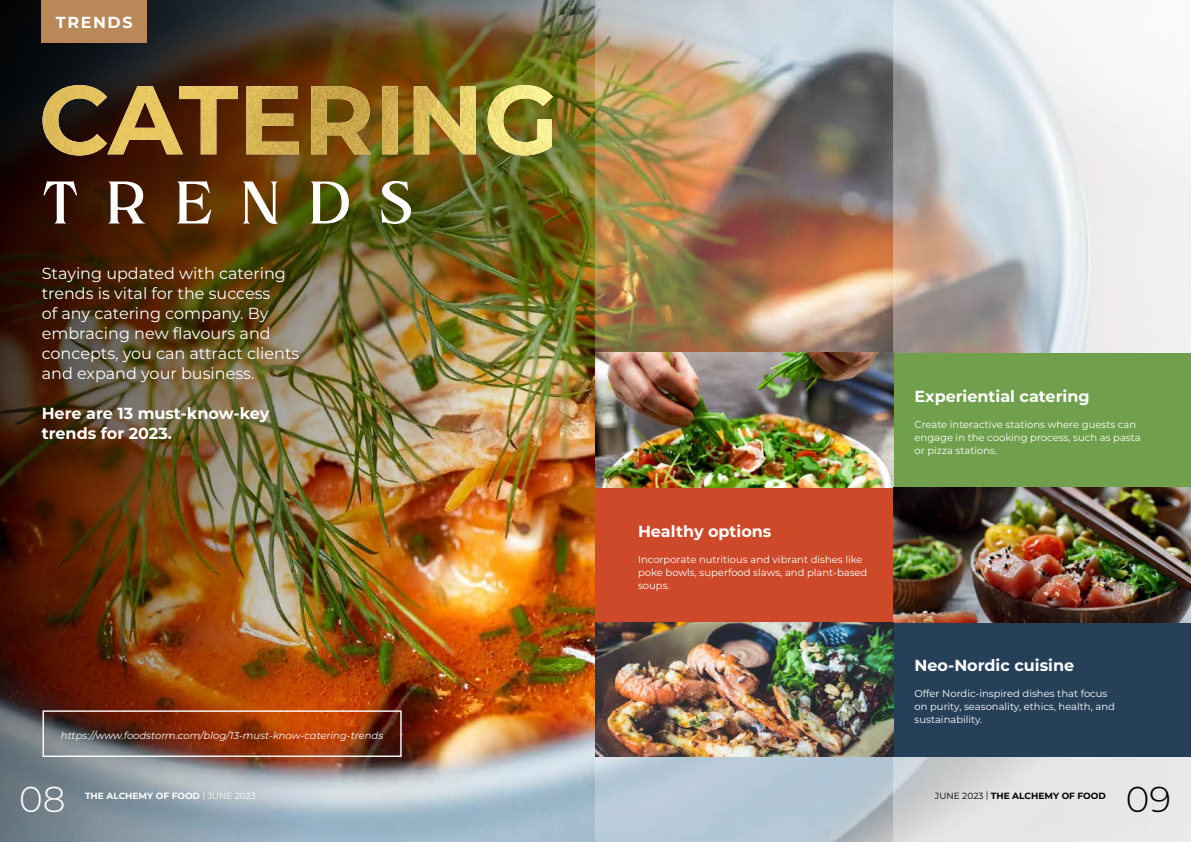
<style>
.page{position:relative;width:1191px;height:842px;background:#fff}
.page>*{position:absolute;margin:0;border:0;box-sizing:border-box;transform-origin:0 0}
.t1{font:60px "Alchemist";letter-spacing:.485em;color:#fff}
.t2{font:300 36px "Montserrat";color:#fff}
.t3{font:300 36px "Montserrat";color:#000}
.t4{font:16px/20px "Montserrat";color:#fff}
.t5{font:700 16px/20px "Montserrat";color:#fff}
.t6{font:10px/13px "Montserrat";color:#fff}
.t7{font:italic 10px "Montserrat";color:#fff}
.t8{font:700 9px "Montserrat";color:#000}
.t9{font:700 9px "Montserrat";color:#fff}
.s1{font-weight:400}
</style>
<div class="page">
<img style="left:0;top:0;width:595px;height:842px">
<img style="left:595px;top:0;width:298px;height:842px">
<svg style="left:893px;top:0;width:298px;height:842px"></svg>
<div style="left:42px;top:0;width:105px;height:43px;background:#b88859"></div>
<img style="left:43px;top:85px;width:510px;height:70px">
<div style="left:43px;top:710px;width:359px;height:47px;border:1px solid #fff"></div>
<div style="left:893px;top:353px;width:298px;height:135px;background:#70a04c"></div>
<div style="left:595px;top:488px;width:298px;height:134px;background:#ce492a"></div>
<div style="left:893px;top:622px;width:298px;height:135px;background:#264059"></div>
<img style="left:595px;top:353px;width:298px;height:135px">
<img style="left:893px;top:488px;width:298px;height:134px">
<img style="left:595px;top:622px;width:298px;height:135px">
<h3 class="t5" style="left:56px;top:12px;width:78px">TRENDS</h3>
<h1 class="t1" style="left:43px;top:167px;width:371px">TRENDS</h1>
<h3 class="t4" style="left:42px;top:263px;width:259px">Staying updated with catering trends is vital for the success<br>of any catering company. By embracing new flavours and concepts, you can attract clients and expand your business.</h3>
<h3 class="t5" style="left:42px;top:402px;width:229px">Here are 13 must-know-key trends for 2023.</h3>
<p class="t7" style="left:61px;top:728px;width:324px">https://www.foodstorm.com/blog/13-must-know-catering-trends</p>
<h3 class="t5" style="left:638px;top:520px;width:135px">Healthy options</h3>
<p class="t6" style="left:638px;top:552px;width:231px">Incorporate nutritious and vibrant dishes like poke bowls, superfood slaws, and plant-based soups.</p>
<h3 class="t5" style="left:914px;top:386px;width:177px">Experiential catering</h3>
<p class="t6" style="left:914px;top:418px;width:228px">Create interactive stations where guests can engage in the cooking process, such as pasta or pizza stations.</p>
<h3 class="t5" style="left:914px;top:655px;width:161px">Neo-Nordic cuisine</h3>
<p class="t6" style="left:914px;top:687px;width:202px">Offer Nordic-inspired dishes that focus on purity, seasonality, ethics, health, and sustainability.</p>
<h2 class="t2" style="left:19px;top:775px;width:48px">08</h2>
<h2 class="t3" style="left:1125px;top:775px;width:47px">09</h2>
<p class="t9" style="left:85px;top:790px;width:172px">THE ALCHEMY OF FOOD <span class="s1">| JUNE 2023</span></p>
<p class="t8" style="left:935px;top:790px;width:172px"><span class="s1">JUNE 2023 |</span> THE ALCHEMY OF FOOD</p>
</div>
